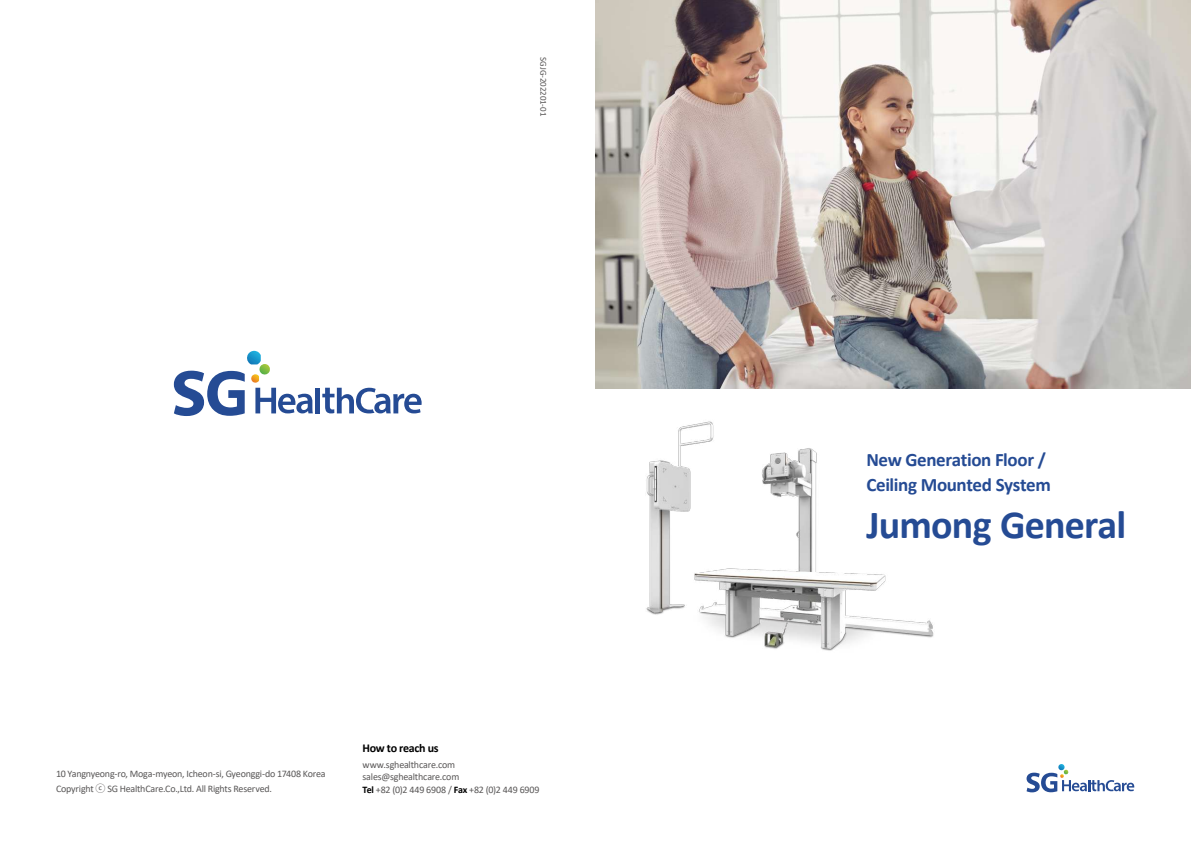
<style>
.page{position:relative;width:1191px;height:842px;background:#fff}
.page>*{position:absolute;margin:0;border:0;box-sizing:border-box;transform-origin:0 0}
.t1{font:700 40px "Calibri";letter-spacing:-.02em;color:#254b94}
.t2{font:700 19px/25px "Calibri";letter-spacing:-.02em;color:#254b94}
.t3{font:700 12px "Calibri";letter-spacing:-.025em;color:#000}
.t4{font:10px/12.5px "Calibri";letter-spacing:-.02em;color:#595757}
.t5{font:9px "Calibri";letter-spacing:-.01em;color:#595757}
.s1{font-family:"Noto Sans CJ Kkr"}
.s2{font-weight:700;color:#000}
</style>
<div class="page">
<div style="left:315px;top:388px;width:5px;height:25px;background:#254b94"></div>
<svg style="left:322px;top:388px;width:99px;height:25px"></svg>
<svg style="left:174px;top:351px;width:139px;height:65px"></svg>
<img style="left:646px;top:426px;width:40px;height:189px">
<img style="left:595px;top:0;width:596px;height:388px">
<svg style="left:1026px;top:764px;width:108px;height:28px"></svg>
<img style="left:686px;top:421px;width:248px;height:230px">
<p class="t5" style="left:549px;top:57px;width:61px;rotate:90deg">SGJG-202201-01</p>
<p class="t4" style="left:56px;top:765px;width:271px;line-height:15px">10 Yangnyeong-ro, Moga-myeon, Icheon-si, Gyeonggi-do 17408 Korea<br>Copyright <span class="s1">ⓒ</span> SG HealthCare.Co.,Ltd. All Rights Reserved.</p>
<p class="t3" style="left:362px;top:740px;width:78px">How to reach us</p>
<p class="t4" style="left:362px;top:758px;width:179px">www.sghealthcare.com sales@sghealthcare.com<br><span class="s2">Tel</span> +82 (0)2 449 6908 / <span class="s2">Fax</span> +82 (0)2 449 6909</p>
<h2 class="t2" style="left:866px;top:447px;width:186px">New Generation Floor /<br>Ceiling Mounted System</h2>
<h1 class="t1" style="left:866px;top:497px;width:261px">Jumong General</h1>
</div>
